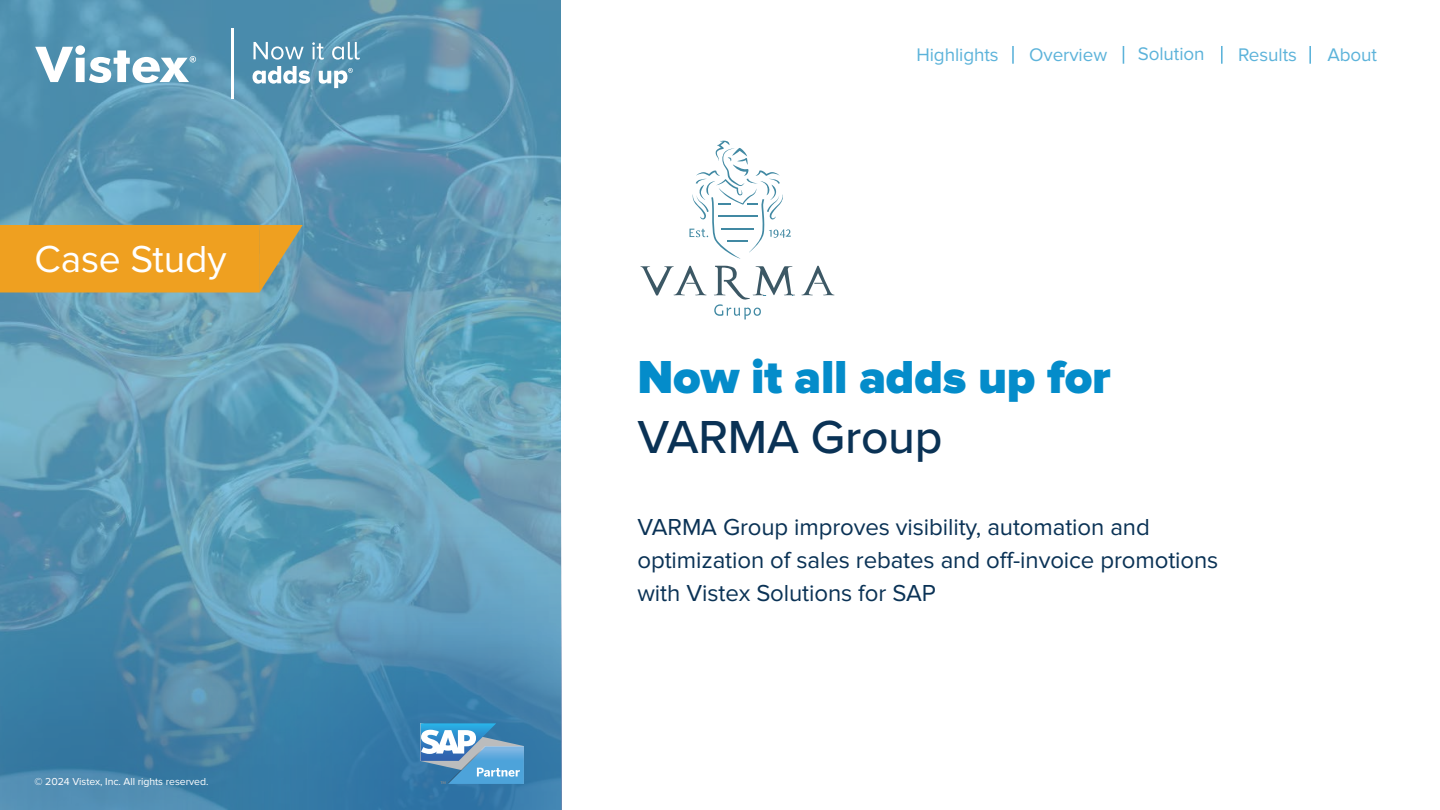
<style>
.page{position:relative;width:1440px;height:810px;background:#fff}
.page>*{position:absolute;margin:0;border:0;box-sizing:border-box;transform-origin:0 0}
.t1{font:900 48px "Proxima Nova";letter-spacing:-.005em;color:#048cca}
.t2{font:500 48px "Proxima Nova";letter-spacing:-.005em;color:#0a3255}
.t3{font:39px "Proxima Nova";letter-spacing:-.005em;color:#fff}
.t4{font:24px/33px "Proxima Nova";letter-spacing:-.005em;color:#0a3255}
.t5{font:18.9px "Proxima Nova";letter-spacing:-.005em;color:#5cb3da}
.t6{font:10.5px "Proxima Nova";letter-spacing:-.005em;color:#fff}
</style>
<div class="page">
<svg style="left:0;top:0;width:561px;height:810px;background:#5d98b4"></svg>
<img style="left:0;top:380px;width:498px;height:430px">
<hr style="left:232px;top:29px;width:2px;height:70px;background:#fff">
<svg style="left:35px;top:45px;width:161px;height:38px"></svg>
<svg style="left:254px;top:42px;width:50px;height:18px"></svg>
<svg style="left:312px;top:42px;width:12px;height:18px"></svg>
<svg style="left:332px;top:42px;width:28px;height:18px"></svg>
<svg style="left:253px;top:66px;width:57px;height:18px"></svg>
<svg style="left:319px;top:68px;width:34px;height:20px"></svg>
<svg style="left:1012px;top:46px;width:2px;height:18px"></svg>
<svg style="left:1123px;top:46px;width:1px;height:18px"></svg>
<svg style="left:1221px;top:46px;width:2px;height:18px"></svg>
<svg style="left:1309px;top:46px;width:2px;height:18px"></svg>
<svg style="left:0;top:225px;width:303px;height:68px;background:#e49f2b"></svg>
<svg style="left:420px;top:723px;width:104px;height:61px;background:#6ca6ce"></svg>
<svg style="left:640px;top:266px;width:66px;height:29px"></svg>
<svg style="left:689px;top:141px;width:102px;height:118px"></svg>
<svg style="left:801px;top:266px;width:33px;height:29px"></svg>
<svg style="left:714px;top:266px;width:81px;height:54px"></svg>
<h2 class="t3" style="left:34px;top:236px;width:193px">Case Study</h2>
<p class="t6" style="left:34px;top:776px;width:175px">© 2024 Vistex, Inc. All rights reserved.</p>
<p class="t5" style="left:916px;top:44px;width:84px">Highlights</p>
<p class="t5" style="left:1029px;top:44px;width:79px">Overview</p>
<p class="t5" style="left:1138px;top:43px;width:68px">Solution</p>
<p class="t5" style="left:1238px;top:44px;width:60px">Results</p>
<p class="t5" style="left:1327px;top:44px;width:51px">About</p>
<h1 class="t1" style="left:638px;top:350px;width:475px">Now it all adds up for</h1>
<h1 class="t2" style="left:638px;top:402px;width:307px">VARMA Group</h1>
<p class="t4" style="left:638px;top:511px;width:582px">VARMA Group improves visibility, automation and optimization of sales rebates and off-invoice promotions with Vistex Solutions for SAP</p>
</div>
